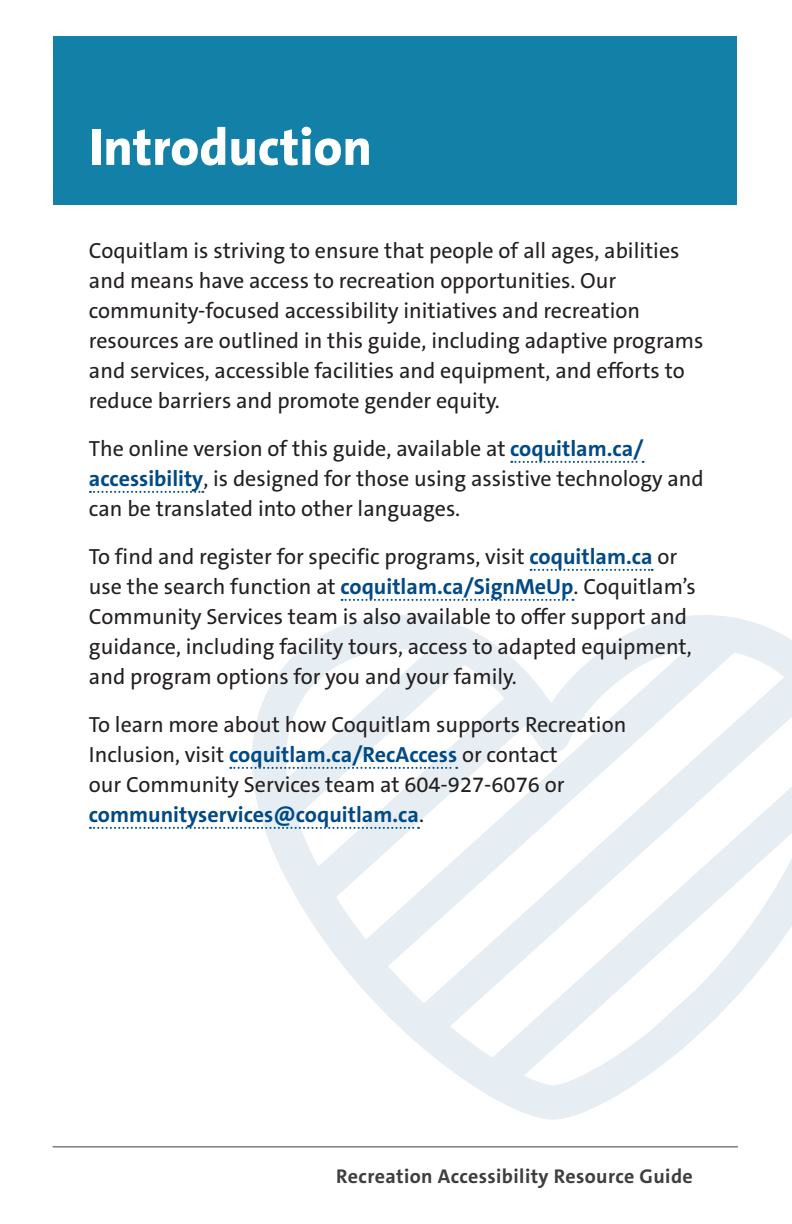
<style>
.page{position:relative;width:792px;height:1224px;background:#fff}
.page>*{position:absolute;margin:0;border:0;box-sizing:border-box;transform-origin:0 0}
.t1{font:800 52px "The Sans C5";color:#fff}
.t2{font:22px/30px "The Sans C5";color:#231f20}
.t3{font:700 20px "The Sans C5";letter-spacing:.02em;color:#3e3e3f}
.s1{font-weight:700;color:#004a87}
</style>
<div class="page">
<hr style="left:53px;top:1146px;width:685px;height:1px;background:#3e3e3f">
<svg style="left:251px;top:713px;width:8px;height:114px"></svg>
<svg style="left:259px;top:687px;width:11px;height:156px"></svg>
<svg style="left:270px;top:638px;width:47px;height:292px"></svg>
<svg style="left:317px;top:615px;width:453px;height:385px"></svg>
<svg style="left:373px;top:629px;width:419px;height:430px"></svg>
<svg style="left:437px;top:687px;width:355px;height:433px"></svg>
<div style="left:53px;top:36px;width:684px;height:169px;background:#1380a7"></div>
<svg style="left:511px;top:461px;width:133px;height:2px"></svg>
<svg style="left:90px;top:491px;width:113px;height:2px"></svg>
<svg style="left:531px;top:569px;width:122px;height:2px"></svg>
<svg style="left:342px;top:599px;width:232px;height:2px"></svg>
<svg style="left:230px;top:767px;width:227px;height:2px"></svg>
<svg style="left:90px;top:827px;width:329px;height:2px"></svg>
<h1 class="t1" style="left:89px;top:114px;width:285px">Introduction</h1>
<p class="t2" style="left:89px;top:236px;width:616px">Coquitlam is striving to ensure that people of all ages, abilities and means have access to recreation opportunities. Our community-focused accessibility initiatives and recreation resources are outlined in this guide, including adaptive programs and services, accessible facilities and equipment, and efforts to reduce barriers and promote gender equity.</p>
<p class="t2" style="left:89px;top:434px;width:616px">The online version of this guide, available at <span class="s1">coquitlam .ca/ accessibility</span>, is designed for those using assistive technology and can be translated into other languages.</p>
<p class="t2" style="left:89px;top:542px;width:609px">To find and register for specific programs, visit <span class="s1">coquitlam .ca</span> or use the search function at <span class="s1">coquitlam .ca/SignMeUp</span>. Coquitlam’s Community Services team is also available to offer support and guidance, including facility tours, access to adapted equipment, and program options for you and your family.</p>
<p class="t2" style="left:89px;top:710px;width:539px">To learn more about how Coquitlam supports Recreation Inclusion, visit <span class="s1">coquitlam.ca/RecAccess</span> or contact<br>our Community Services team at 604-927-6076 or <span class="s1">communityservices@coquitlam.ca</span>.</p>
<p class="t3" style="left:336px;top:1164px;width:358px">Recreation Accessibility Resource Guide</p>
</div>
